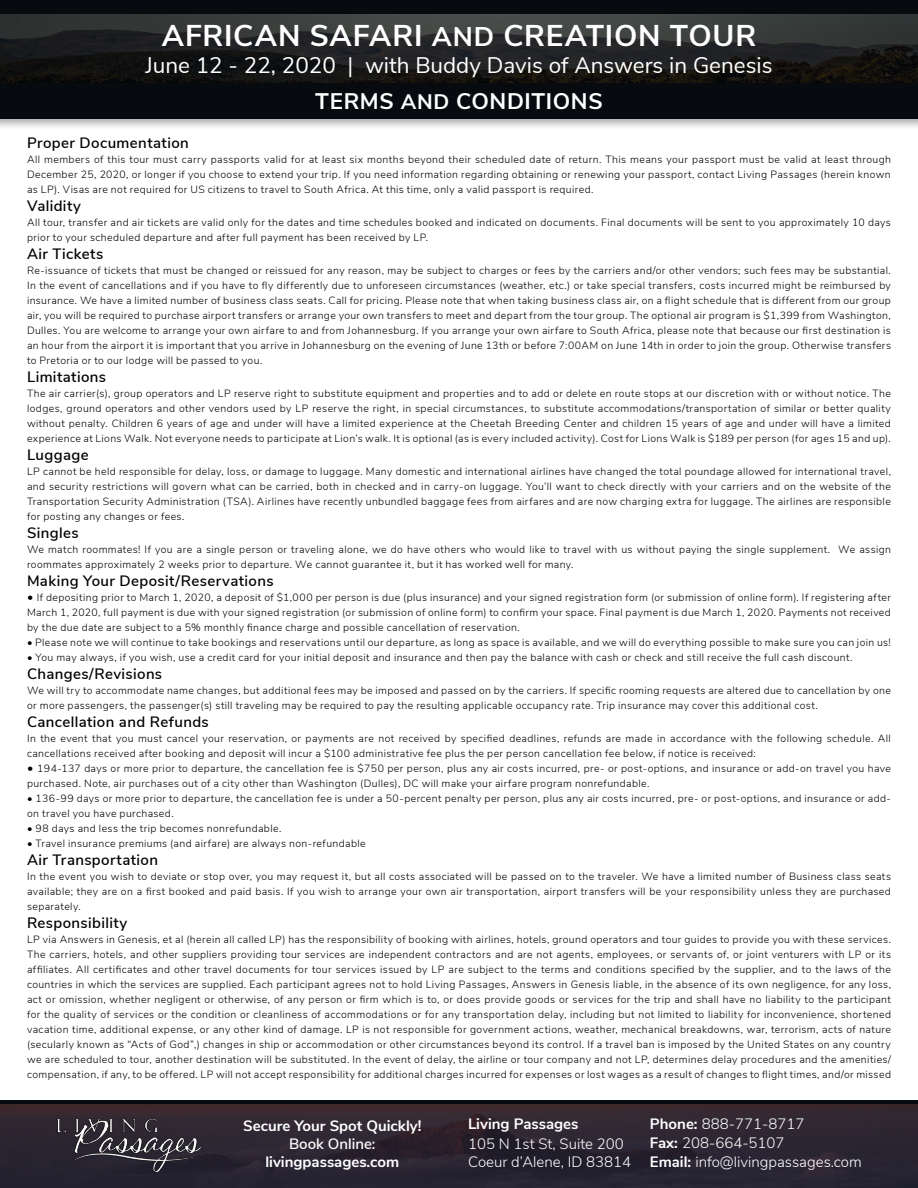
<style>
.page{position:relative;width:918px;height:1188px;background:#fff}
.page>*{position:absolute;margin:0;border:0;box-sizing:border-box;transform-origin:0 0}
.t1{font:700 30px "Nunito Sans";letter-spacing:.025em;color:#fff}
.t2{font:22.5px "Nunito Sans";color:#fff}
.t3{font:700 22.5px "Nunito Sans";letter-spacing:.025em;color:#fff}
.t4{font:600 15px "Nunito Sans";letter-spacing:.025em;color:#000}
.t5{font:300 15px "Nunito Sans";color:#fff}
.t6{font:700 15px "Nunito Sans";color:#fff}
.t7{font:600 15px "Nunito Sans";color:#fff}
.t8{font:300 10.5px/15px "Nunito Sans";letter-spacing:.035em;color:#000;text-align:justify}
.s1{font-size:27px}
.s2{font-size:21px}
.s3{font-size:12px}
.s4{font-weight:700}
</style>
<div class="page">
<div style="left:0;top:1090px;width:918px;height:98px;background:#000;opacity:.7"></div>
<img style="left:54px;top:1116px;width:150px;height:58px">
<hr style="left:0;top:1100px;width:918px;height:4px;background:#070a0e">
<div style="left:0;top:0;width:918px;height:13px;background:#070a0e"></div>
<svg style="left:0;top:13px;width:918px;height:67px;background:#252726"></svg>
<div style="left:0;top:80px;width:918px;height:51px;background:#000;opacity:.33"></div>
<div style="left:0;top:83px;width:918px;height:35px;background:#070a0e"></div>
<h1 class="t1" style="left:162px;top:14px;width:596px">AFRICAN SAFARI <span class="s1">AND</span> CREATION TOUR</h1>
<h2 class="t2" style="left:145px;top:48px;width:629px">June 12 - 22, 2020 | with Buddy Davis of Answers in Genesis</h2>
<h2 class="t3" style="left:315px;top:85px;width:289px">TERMS <span class="s2">AND</span> CONDITIONS</h2>
<h3 class="t4" style="left:27px;top:132px;width:163px">Proper Documentation</h3>
<p class="t8" style="left:27px;top:152px;width:866px">All members of this tour must carry passports valid for at least six months beyond their scheduled date of return. This means your passport must be valid at least through December 25, 2020, or longer if you choose to extend your trip. If you need information regarding obtaining or renewing your passport, contact Living Passages (herein known as LP). Visas are not required for US citizens to travel to South Africa. At this time, only a valid passport is required.</p>
<h3 class="t4" style="left:27px;top:195px;width:56px">Validity</h3>
<p class="t8" style="left:27px;top:215px;width:865px">All tour, transfer and air tickets are valid only for the dates and time schedules booked and indicated on documents. Final documents will be sent to you approximately 10 days prior to your scheduled departure and after full payment has been received by LP.</p>
<h3 class="t4" style="left:27px;top:243px;width:78px">Air Tickets</h3>
<p class="t8" style="left:27px;top:263px;width:866px">Re-issuance of tickets that must be changed or reissued for any reason, may be subject to charges or fees by the carriers and/or other vendors; such fees may be substantial.<br>In the event of cancellations and if you have to fly differently due to unforeseen circumstances (weather, etc.) or take special transfers, costs incurred might be reimbursed by insurance. We have a limited number of business class seats. Call for pricing. Please note that when taking business class air, on a flight schedule that is different from our group air, you will be required to purchase airport transfers or arrange your own transfers to meet and depart from the tour group. The optional air program is $1,399 from Washington, Dulles. You are welcome to arrange your own airfare to and from Johannesburg. If you arrange your own airfare to South Africa, please note that because our first destination is an hour from the airport it is important that you arrive in Johannesburg on the evening of June 13th or before 7:00AM on June 14th in order to join the group. Otherwise transfers to Pretoria or to our lodge will be passed to you.</p>
<h3 class="t4" style="left:27px;top:366px;width:81px">Limitations</h3>
<p class="t8" style="left:27px;top:386px;width:866px">The air carrier(s), group operators and LP reserve right to substitute equipment and properties and to add or delete en route stops at our discretion with or without notice. The lodges, ground operators and other vendors used by LP reserve the right, in special circumstances, to substitute accommodations/transportation of similar or better quality without penalty. Children 6 years of age and under will have a limited experience at the Cheetah Breeding Center and children 15 years of age and under will have a limited experience at Lions Walk. Not everyone needs to participate at Lion’s walk. It is optional (as is every included activity). Cost for Lions Walk is $189 per person (for ages 15 and up).</p>
<h3 class="t4" style="left:27px;top:444px;width:63px">Luggage</h3>
<p class="t8" style="left:27px;top:464px;width:866px">LP cannot be held responsible for delay, loss, or damage to luggage. Many domestic and international airlines have changed the total poundage allowed for international travel, and security restrictions will govern what can be carried, both in checked and in carry-on luggage. You’ll want to check directly with your carriers and on the website of the Transportation Security Administration (TSA). Airlines have recently unbundled baggage fees from airfares and are now charging extra for luggage. The airlines are responsible for posting any changes or fees.</p>
<h3 class="t4" style="left:27px;top:522px;width:53px">Singles</h3>
<p class="t8" style="left:27px;top:542px;width:866px">We match roommates! If you are a single person or traveling alone, we do have others who would like to travel with us without paying the single supplement. We assign roommates approximately 2 weeks prior to departure. We cannot guarantee it, but it has worked well for many.</p>
<h3 class="t4" style="left:27px;top:570px;width:248px">Making Your Deposit/Reservations</h3>
<p class="t8" style="left:27px;top:590px;width:866px"><span class="s3">•</span> If depositing prior to March 1, 2020, a deposit of $1,000 per person is due (plus insurance) and your signed registration form (or submission of online form). If registering after March 1, 2020, full payment is due with your signed registration (or submission of online form) to confirm your space. Final payment is due March 1, 2020. Payments not received by the due date are subject to a 5% monthly finance charge and possible cancellation of reservation.</p>
<p class="t8" style="left:27px;top:635px;width:865px">• Please note we will continue to take bookings and reservations until our departure, as long as space is available, and we will do everything possible to make sure you can join us!</p>
<p class="t8" style="left:27px;top:650px;width:827px">• You may always, if you wish, use a credit card for your initial deposit and insurance and then pay the balance with cash or check and still receive the full cash discount.</p>
<h3 class="t4" style="left:27px;top:663px;width:137px">Changes/Revisions</h3>
<p class="t8" style="left:27px;top:683px;width:866px">We will try to accommodate name changes, but additional fees may be imposed and passed on by the carriers. If specific rooming requests are altered due to cancellation by one or more passengers, the passenger(s) still traveling may be required to pay the resulting applicable occupancy rate. Trip insurance may cover this additional cost.</p>
<h3 class="t4" style="left:27px;top:711px;width:183px">Cancellation and Refunds</h3>
<p class="t8" style="left:27px;top:731px;width:865px">In the event that you must cancel your reservation, or payments are not received by specified deadlines, refunds are made in accordance with the following schedule. All cancellations received after booking and deposit will incur a $100 administrative fee plus the per person cancellation fee below, if notice is received:</p>
<p class="t8" style="left:27px;top:761px;width:866px"><span class="s3">•</span> 194-137 days or more prior to departure, the cancellation fee is $750 per person, plus any air costs incurred, pre- or post-options, and insurance or add-on travel you have purchased. Note, air purchases out of a city other than Washington (Dulles), DC will make your airfare program nonrefundable.</p>
<p class="t8" style="left:27px;top:791px;width:865px">• 136-99 days or more prior to departure, the cancellation fee is under a 50-percent penalty per person, plus any air costs incurred, pre- or post-options, and insurance or add&shy;on travel you have purchased.</p>
<p class="t8" style="left:27px;top:821px;width:256px">• 98 days and less the trip becomes nonrefundable.</p>
<p class="t8" style="left:27px;top:836px;width:340px">• Travel insurance premiums (and airfare) are always non-refundable</p>
<h3 class="t4" style="left:27px;top:849px;width:133px">Air Transportation</h3>
<p class="t8" style="left:27px;top:869px;width:866px">In the event you wish to deviate or stop over, you may request it, but all costs associated will be passed on to the traveler. We have a limited number of Business class seats available; they are on a first booked and paid basis. If you wish to arrange your own air transportation, airport transfers will be your responsibility unless they are purchased separately.</p>
<h3 class="t4" style="left:27px;top:912px;width:102px">Responsibility</h3>
<p class="t8" style="left:27px;top:932px;width:866px">LP via Answers in Genesis, et al (herein all called LP) has the responsibility of booking with airlines, hotels, ground operators and tour guides to provide you with these services.<br>The carriers, hotels, and other suppliers providing tour services are independent contractors and are not agents, employees, or servants of, or joint venturers with LP or its affiliates. All certificates and other travel documents for tour services issued by LP are subject to the terms and conditions specified by the supplier, and to the laws of the countries in which the services are supplied. Each participant agrees not to hold Living Passages, Answers in Genesis liable, in the absence of its own negligence, for any loss, act or omission, whether negligent or otherwise, of any person or firm which is to, or does provide goods or services for the trip and shall have no liability to the participant for the quality of services or the condition or cleanliness of accommodations or for any transportation delay, including but not limited to liability for inconvenience, shortened vacation time, additional expense, or any other kind of damage. LP is not responsible for government actions, weather, mechanical breakdowns, war, terrorism, acts of nature (secularly known as “Acts of God”,) changes in ship or accommodation or other circumstances beyond its control. If a travel ban is imposed by the United States on any country we are scheduled to tour, another destination will be substituted. In the event of delay, the airline or tour company and not LP, determines delay procedures and the amenities/ compensation, if any, to be offered. LP will not accept responsibility for additional charges incurred for expenses or lost wages as a result of changes to flight times, and/or missed</p>
<h3 class="t6" style="left:243px;top:1114px;width:180px">Secure Your Spot Quickly!</h3>
<h3 class="t7" style="left:289px;top:1132px;width:88px">Book Online:</h3>
<h3 class="t6" style="left:265px;top:1150px;width:135px">livingpassages.com</h3>
<h3 class="t6" style="left:468px;top:1113px;width:112px">Living Passages</h3>
<h3 class="t5" style="left:468px;top:1133px;width:157px">105 N 1st St, Suite 200</h3>
<h3 class="t5" style="left:650px;top:1132px;width:136px"><span class="s4">Fax:</span> 208-664-5107</h3>
<h3 class="t5" style="left:650px;top:1113px;width:156px"><span class="s4">Phone:</span> 888-771-8717</h3>
<h3 class="t5" style="left:468px;top:1151px;width:165px">Coeur d’Alene, ID 83814</h3>
<h3 class="t5" style="left:650px;top:1151px;width:213px"><span class="s4">Email:</span> info@livingpassages.com</h3>
</div>
